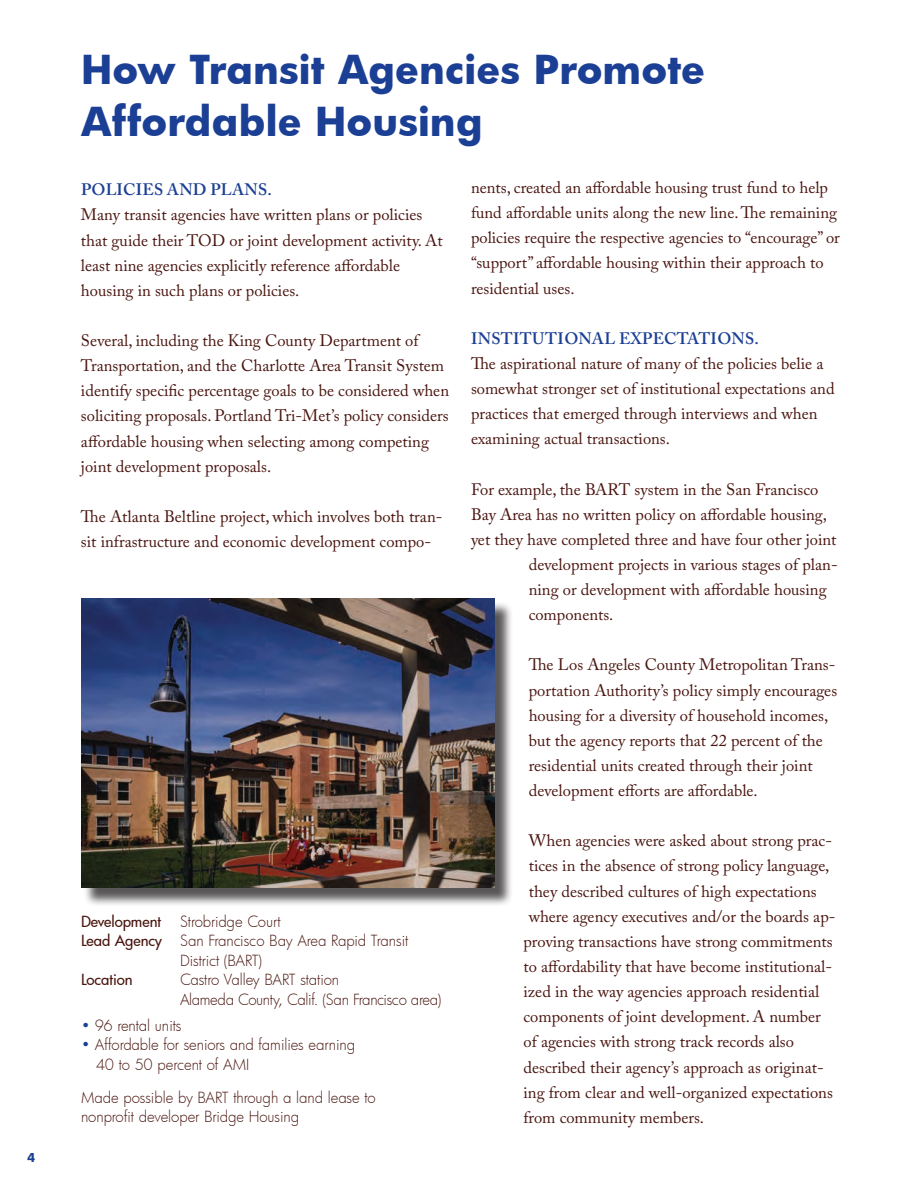
<style>
.page{position:relative;width:918px;height:1188px;background:#fff}
.page>*{position:absolute;margin:0;border:0;box-sizing:border-box;transform-origin:0 0}
.t1{font:700 39px/52.5px "Futura";color:#1b3f94}
.t2{font:16.5px/25.2px "Adobe Caslon Pro";color:#49140e}
.t3{font:600 16.5px "Adobe Caslon Pro";letter-spacing:.015em;color:#1b3f94}
.t4{font:300 15px/19.5px "Futura";letter-spacing:-.01em;color:#49150e}
.t5{font:500 15px "Futura";letter-spacing:-.005em;color:#49150e}
.t6{font:700 12px "Futura";color:#1b3f94}
.s1{font-weight:500}
.s2{color:#1b3f94}
</style>
<div class="page">
<div style="left:83px;top:601px;width:431px;height:305px;background:#231f20;opacity:.75"></div>
<img style="left:81px;top:599px;width:414px;height:289px">
<p class="t6" style="left:27px;top:1149px;width:10px">4</p>
<h1 class="t1" style="left:81px;top:42px;width:626px">How Transit Agencies Promote<br>Affordable Housing</h1>
<p class="t3" style="left:81px;top:180px;width:192px">POLICIES AND PLANS.</p>
<p class="t2" style="left:81px;top:202px;width:363px">Many transit agencies have written plans or policies that guide their TOD or joint development activity. At least nine agencies explicitly reference affordable housing in such plans or policies.</p>
<p class="t2" style="left:81px;top:328px;width:370px">Several, including the King County Department of Transportation, and the Charlotte Area Transit System identify specific percentage goals to be considered when soliciting proposals. Portland Tri-Met’s policy considers affordable housing when selecting among competing joint development proposals.</p>
<p class="t2" style="left:81px;top:504px;width:363px">The Atlanta Beltline project, which involves both tran&shy;sit infrastructure and economic development compo-</p>
<p class="t2" style="left:471px;top:175px;width:370px">nents, created an affordable housing trust fund to help fund affordable units along the new line. The remaining policies require the respective agencies to “encourage” or “support” affordable housing within their approach to residential uses.</p>
<p class="t3" style="left:471px;top:328px;width:289px">INSTITUTIONAL EXPECTATIONS.</p>
<p class="t2" style="left:471px;top:351px;width:365px">The aspirational nature of many of the policies belie a somewhat stronger set of institutional expectations and practices that emerged through interviews and when examining actual transactions.</p>
<p class="t2" style="left:471px;top:476px;width:349px">For example, the BART system in the San Francisco</p>
<p class="t2" style="left:471px;top:501px;width:357px">Bay Area has no written policy on affordable housing,</p>
<p class="t2" style="left:471px;top:527px;width:367px">yet they have completed three and have four other joint</p>
<p class="t2" style="left:529px;top:552px;width:310px">development projects in various stages of plan-</p>
<p class="t2" style="left:529px;top:577px;width:299px">ning or development with affordable housing</p>
<p class="t2" style="left:529px;top:602px;width:86px">components.</p>
<p class="t2" style="left:529px;top:652px;width:310px">The Los Angeles County Metropolitan Trans&shy;portation Authority’s policy simply encourages housing for a diversity of household incomes, but the agency reports that 22 percent of the residential units created through their joint development efforts are affordable.</p>
<p class="t2" style="left:529px;top:828px;width:305px">When agencies were asked about strong prac-</p>
<p class="t2" style="left:529px;top:853px;width:302px">tices in the absence of strong policy language,</p>
<p class="t2" style="left:529px;top:878px;width:290px">they described cultures of high expectations</p>
<p class="t2" style="left:529px;top:903px;width:308px">where agency executives and/or the boards ap-</p>
<p class="t2" style="left:524px;top:929px;width:311px">proving transactions have strong commitments</p>
<p class="t2" style="left:524px;top:954px;width:310px">to affordability that have become institutional-</p>
<p class="t2" style="left:524px;top:979px;width:297px">ized in the way agencies approach residential</p>
<p class="t2" style="left:524px;top:1004px;width:299px">components of joint development. A number</p>
<p class="t2" style="left:524px;top:1029px;width:272px">of agencies with strong track records also</p>
<p class="t2" style="left:524px;top:1054px;width:302px">described their agency’s approach as originat-</p>
<p class="t2" style="left:524px;top:1079px;width:311px">ing from clear and well-organized expectations</p>
<p class="t2" style="left:524px;top:1104px;width:182px">from community members.</p>
<p class="t5" style="left:81px;top:911px;width:82px">Development</p>
<p class="t4" style="left:180px;top:911px;width:102px">Strobridge Court</p>
<p class="t4" style="left:81px;top:931px;width:329px"><span class="s1">Lead Agency</span> San Francisco Bay Area Rapid Transit</p>
<p class="t4" style="left:180px;top:950px;width:84px">District (BART)</p>
<p class="t5" style="left:81px;top:969px;width:53px">Location</p>
<p class="t4" style="left:180px;top:970px;width:263px">Castro Valley BART station<br>Alameda County, Calif. (San Francisco area)</p>
<p class="t4" style="left:81px;top:1015px;width:102px"><span class="s2">•</span> 96 rental units</p>
<p class="t4" style="left:96px;top:1035px;width:261px;text-indent:-15px"><span class="s2">•</span> Affordable for seniors and families earning<br>40 to 50 percent of AMI</p>
<p class="t4" style="left:81px;top:1087px;width:296px">Made possible by BART through a land lease to nonprofit developer Bridge Housing</p>
</div>
